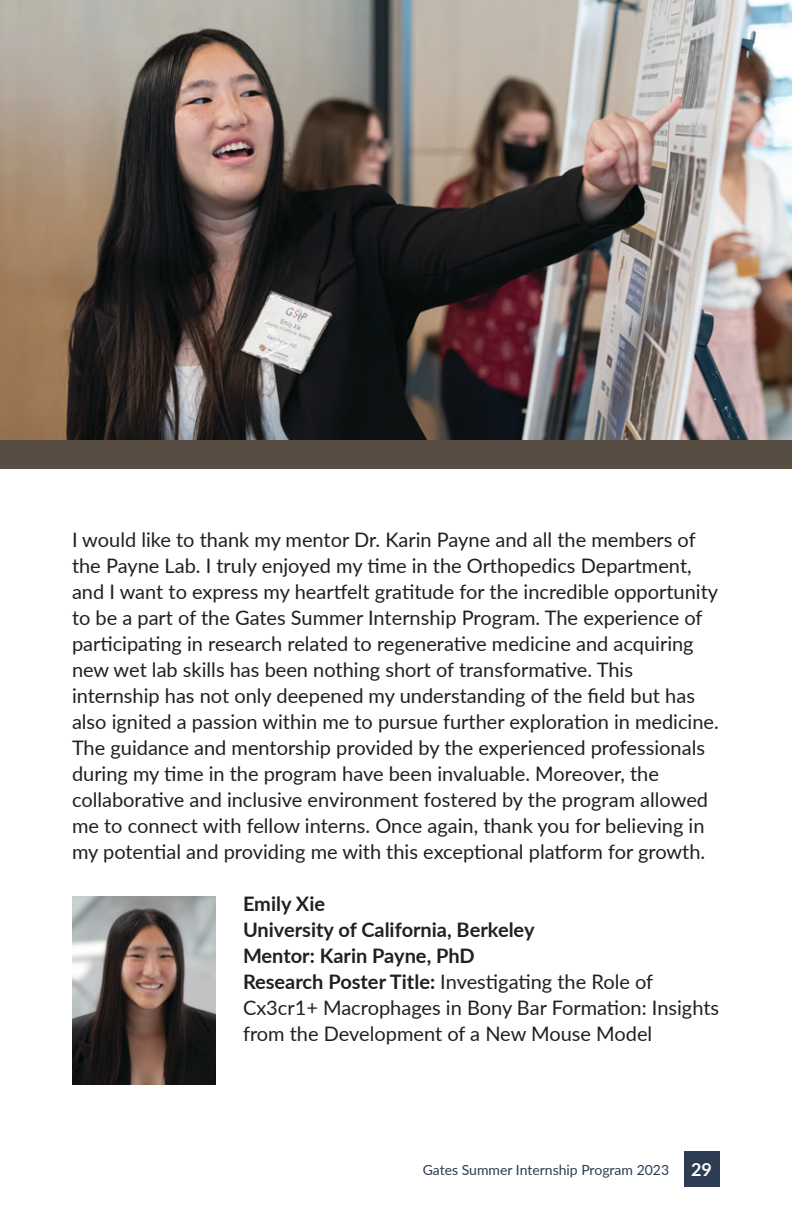
<style>
.page{position:relative;width:792px;height:1224px;background:#fff}
.page>*{position:absolute;margin:0;border:0;box-sizing:border-box;transform-origin:0 0}
.t1{font:20px/26px "Lato";color:#231f20}
.t2{font:700 20px "Lato";color:#231f20}
.t3{font:14px "Lato";color:#2c3c52}
.s1{font-weight:700}
.s2{font-weight:700;font-size:18px;color:#fff}
</style>
<div class="page">
<div style="left:684px;top:1151px;width:36px;height:36px;background:#2c3c52"></div>
<img style="left:72px;top:896px;width:144px;height:189px">
<img style="left:0;top:0;width:792px;height:440px">
<div style="left:0;top:440px;width:792px;height:29px;background:#574d43"></div>
<p class="t1" style="left:72px;top:526px;width:648px">I would like to thank my mentor Dr. Karin Payne and all the members of the Payne Lab. I truly enjoyed my time in the Orthopedics Department, and I want to express my heartfelt gratitude for the incredible opportunity to be a part of the Gates Summer Internship Program. The experience of participating in research related to regenerative medicine and acquiring new wet lab skills has been nothing short of transformative. This internship has not only deepened my understanding of the field but has also ignited a passion within me to pursue further exploration in medicine.<br>The guidance and mentorship provided by the experienced professionals during my time in the program have been invaluable. Moreover, the collaborative and inclusive environment fostered by the program allowed me to connect with fellow interns. Once again, thank you for believing in my potential and providing me with this exceptional platform for growth.</p>
<p class="t2" style="left:243px;top:889px;width:84px">Emily Xie</p>
<p class="t2" style="left:243px;top:915px;width:293px">University of California, Berkeley</p>
<p class="t2" style="left:243px;top:941px;width:233px">Mentor: Karin Payne, PhD</p>
<p class="t1" style="left:243px;top:968px;width:478px"><span class="s1">Research Poster Title:</span> Investigating the Role of<br>Cx3cr1+ Macrophages in Bony Bar Formation: Insights from the Development of a New Mouse Model</p>
<p class="t3" style="left:423px;top:1160px;width:291px">Gates Summer Internship Program 2023 <span class="s2">29</span></p>
</div>
